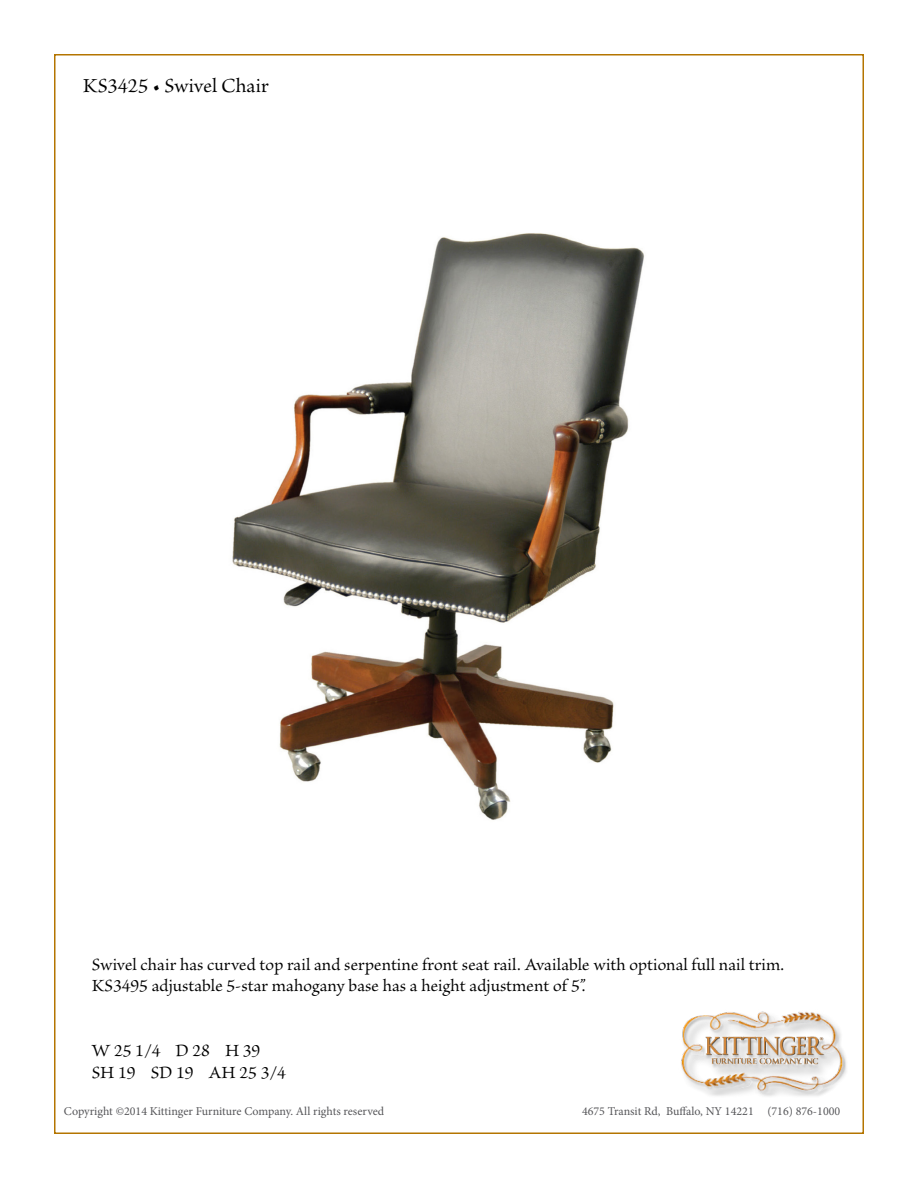
<style>
.page{position:relative;width:918px;height:1188px;background:#fff}
.page>*{position:absolute;margin:0;border:0;box-sizing:border-box;transform-origin:0 0}
.t1{font:21px "Brioso Pro";color:#000}
.t2{font:18px/21.6px "Brioso Pro";color:#000}
.t3{font:12px "Minion Pro";color:#565659}
</style>
<div class="page">
<img style="left:232px;top:233px;width:413px;height:587px">
<img style="left:681px;top:1011px;width:165px;height:85px">
<p class="t1" style="left:83px;top:74px;width:188px">KS3425 • Swivel Chair</p>
<p class="t2" style="left:92px;top:954px;width:694px">Swivel chair has curved top rail and serpentine front seat rail. Available with optional full nail trim.<br>KS3495 adjustable 5-star mahogany base has a height adjustment of 5”.</p>
<p class="t2" style="left:92px;top:1041px;width:196px">W 25 1/4 D 28 H 39<br>SH 19 SD 19 AH 25 3/4</p>
<p class="t3" style="left:64px;top:1103px;width:322px">Copyright ©2014 Kittinger Furniture Company. All rights reserved</p>
<p class="t3" style="left:582px;top:1103px;width:260px">4675 Transit Rd, Buffalo, NY 14221 (716) 876-1000</p>
</div>
